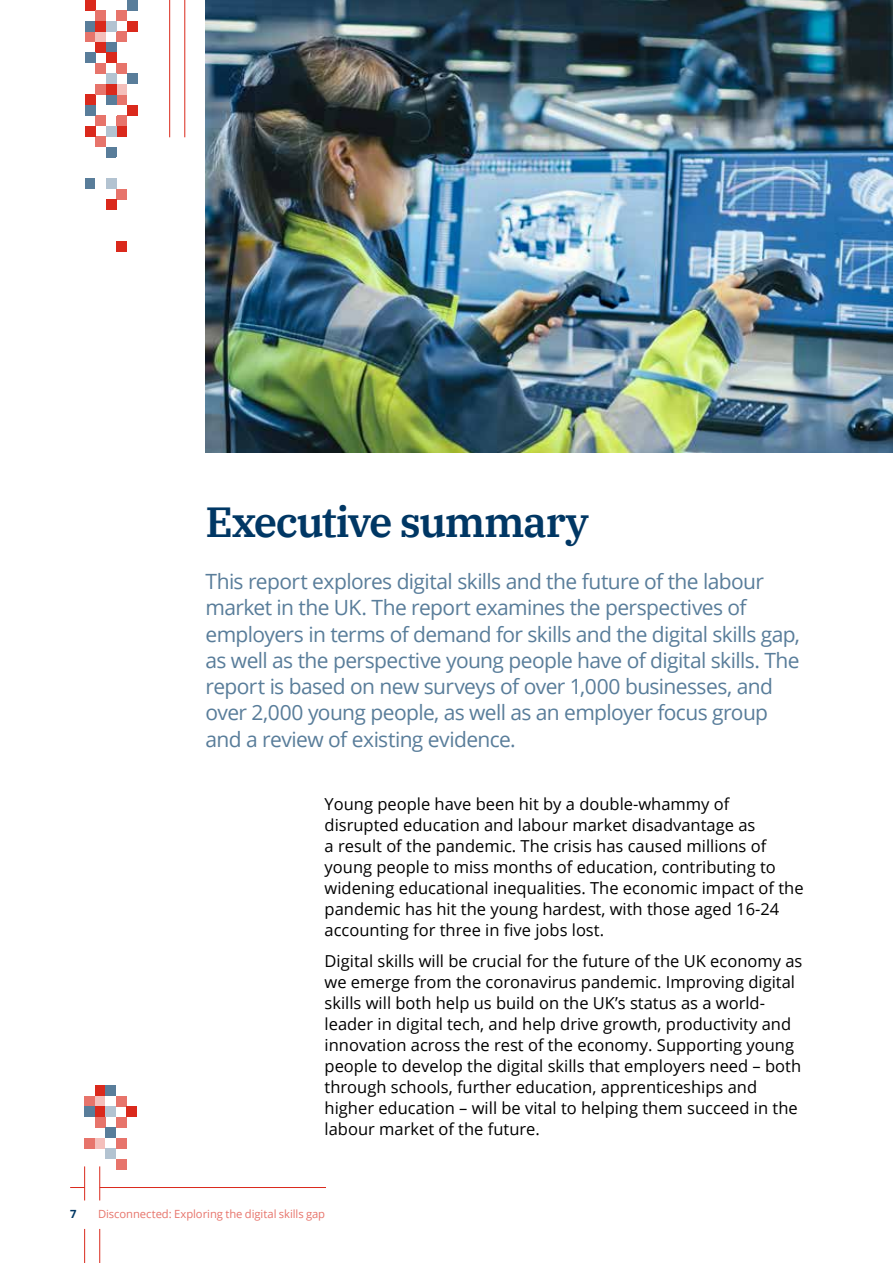
<style>
.page{position:relative;width:893px;height:1263px;background:#fff}
.page>*{position:absolute;margin:0;border:0;box-sizing:border-box;transform-origin:0 0}
.t1{font:600 42px "IBM Plex Serif";letter-spacing:-.03em;color:#003764}
.t2{font:21px/26.2px "Open Sans";letter-spacing:-.03em;color:#597d9a}
.t3{font:16.5px/21px "Open Sans";color:#000}
.t4{font:11.25px "Open Sans";letter-spacing:-.005em;color:#e7746b}
.t5{font:700 11.25px "Open Sans";color:#003764}
</style>
<div class="page">
<img style="left:206px;top:0;width:687px;height:453px">
<hr style="left:100px;top:1187px;width:226px;height:1px;background:#da291c">
<svg style="left:70px;top:1187px;width:14px;height:1px"></svg>
<hr style="left:99px;top:1166px;width:1px;height:34px;background:#da291c">
<hr style="left:99px;top:1229px;width:1px;height:34px;background:#da291c">
<hr style="left:185px;top:0;width:1px;height:137px;background:#da291c">
<hr style="left:84px;top:1166px;width:1px;height:34px;background:#da291c">
<hr style="left:84px;top:1229px;width:1px;height:34px;background:#da291c">
<hr style="left:169px;top:0;width:1px;height:137px;background:#da291c">
<div style="left:85px;top:32px;width:11px;height:10px;background:#e7746b"></div>
<div style="left:85px;top:21px;width:11px;height:11px;background:#597d9a"></div>
<div style="left:85px;top:0;width:11px;height:10px;background:#da291c"></div>
<div style="left:96px;top:42px;width:10px;height:10px;background:#da291c"></div>
<div style="left:96px;top:32px;width:10px;height:10px;background:#f4bfbb"></div>
<div style="left:96px;top:21px;width:10px;height:11px;background:#da291c"></div>
<div style="left:96px;top:10px;width:10px;height:11px;background:#e7746b"></div>
<div style="left:106px;top:42px;width:11px;height:10px;background:#597d9a"></div>
<div style="left:117px;top:32px;width:10px;height:10px;background:#e7746b"></div>
<div style="left:106px;top:21px;width:11px;height:11px;background:#b3c3d1"></div>
<div style="left:117px;top:10px;width:10px;height:11px;background:#e7746b"></div>
<div style="left:127px;top:21px;width:11px;height:11px;background:#da291c"></div>
<div style="left:127px;top:0;width:11px;height:10px;background:#597d9a"></div>
<div style="left:117px;top:94px;width:10px;height:11px;background:#e7746b"></div>
<div style="left:106px;top:94px;width:11px;height:11px;background:#597d9a"></div>
<div style="left:85px;top:94px;width:11px;height:11px;background:#da291c"></div>
<div style="left:117px;top:84px;width:10px;height:10px;background:#f4bfbb"></div>
<div style="left:106px;top:84px;width:11px;height:10px;background:#da291c"></div>
<div style="left:96px;top:84px;width:10px;height:10px;background:#e7746b"></div>
<div style="left:127px;top:74px;width:11px;height:10px;background:#597d9a"></div>
<div style="left:117px;top:63px;width:10px;height:11px;background:#e7746b"></div>
<div style="left:106px;top:74px;width:11px;height:10px;background:#b3c3d1"></div>
<div style="left:96px;top:63px;width:10px;height:11px;background:#e7746b"></div>
<div style="left:106px;top:52px;width:11px;height:11px;background:#da291c"></div>
<div style="left:85px;top:52px;width:11px;height:11px;background:#597d9a"></div>
<div style="left:127px;top:105px;width:11px;height:11px;background:#da291c"></div>
<div style="left:117px;top:126px;width:10px;height:10px;background:#da291c"></div>
<div style="left:117px;top:116px;width:10px;height:10px;background:#e7746b"></div>
<div style="left:106px;top:147px;width:11px;height:11px;background:#597d9a"></div>
<div style="left:96px;top:136px;width:10px;height:11px;background:#e7746b"></div>
<div style="left:106px;top:126px;width:11px;height:10px;background:#b3c3d1"></div>
<div style="left:96px;top:116px;width:10px;height:10px;background:#e7746b"></div>
<div style="left:85px;top:126px;width:11px;height:10px;background:#da291c"></div>
<div style="left:85px;top:105px;width:11px;height:11px;background:#597d9a"></div>
<div style="left:85px;top:178px;width:11px;height:11px;background:#597d9a"></div>
<div style="left:106px;top:178px;width:11px;height:11px;background:#b3c3d1"></div>
<div style="left:117px;top:189px;width:10px;height:11px;background:#e7746b"></div>
<div style="left:106px;top:200px;width:11px;height:10px;background:#da291c"></div>
<div style="left:117px;top:242px;width:10px;height:10px;background:#da291c"></div>
<div style="left:84px;top:1096px;width:11px;height:10px;background:#e7746b"></div>
<div style="left:84px;top:1106px;width:11px;height:11px;background:#597d9a"></div>
<div style="left:95px;top:1085px;width:10px;height:11px;background:#da291c"></div>
<div style="left:95px;top:1096px;width:10px;height:10px;background:#f4bfbb"></div>
<div style="left:95px;top:1106px;width:10px;height:11px;background:#da291c"></div>
<div style="left:95px;top:1117px;width:10px;height:10px;background:#e7746b"></div>
<div style="left:105px;top:1085px;width:11px;height:11px;background:#597d9a"></div>
<div style="left:116px;top:1096px;width:10px;height:10px;background:#e7746b"></div>
<div style="left:105px;top:1106px;width:11px;height:11px;background:#b3c3d1"></div>
<div style="left:116px;top:1117px;width:10px;height:10px;background:#e7746b"></div>
<div style="left:126px;top:1106px;width:11px;height:11px;background:#da291c"></div>
<div style="left:84px;top:1138px;width:11px;height:10px;background:#e7746b"></div>
<div style="left:95px;top:1138px;width:10px;height:10px;background:#f4bfbb"></div>
<div style="left:105px;top:1127px;width:11px;height:11px;background:#597d9a"></div>
<div style="left:116px;top:1138px;width:10px;height:10px;background:#e7746b"></div>
<div style="left:105px;top:1148px;width:11px;height:11px;background:#b3c3d1"></div>
<div style="left:116px;top:1159px;width:10px;height:10px;background:#e7746b"></div>
<h1 class="t1" style="left:206px;top:489px;width:385px">Executive summary</h1>
<p class="t2" style="left:206px;top:568px;width:596px">This report explores digital skills and the future of the labour market in the UK. The report examines the perspectives of employers in terms of demand for skills and the digital skills gap, as well as the perspective young people have of digital skills. The report is based on new surveys of over 1,000 businesses, and over 2,000 young people, as well as an employer focus group and a review of existing evidence.</p>
<p class="t3" style="left:325px;top:793px;width:481px">Young people have been hit by a double-whammy of disrupted education and labour market disadvantage as<br>a result of the pandemic. The crisis has caused millions of young people to miss months of education, contributing to widening educational inequalities. The economic impact of the pandemic has hit the young hardest, with those aged 16-24 accounting for three in five jobs lost.</p>
<p class="t3" style="left:325px;top:950px;width:479px">Digital skills will be crucial for the future of the UK economy as we emerge from the coronavirus pandemic. Improving digital skills will both help us build on the UK’s status as a world&shy;leader in digital tech, and help drive growth, productivity and innovation across the rest of the economy. Supporting young people to develop the digital skills that employers need – both through schools, further education, apprenticeships and higher education – will be vital to helping them succeed in the labour market of the future.</p>
<p class="t5" style="left:70px;top:1206px;width:8px">7</p>
<p class="t4" style="left:98px;top:1207px;width:229px">Disconnected: Exploring the digital skills gap</p>
</div>
